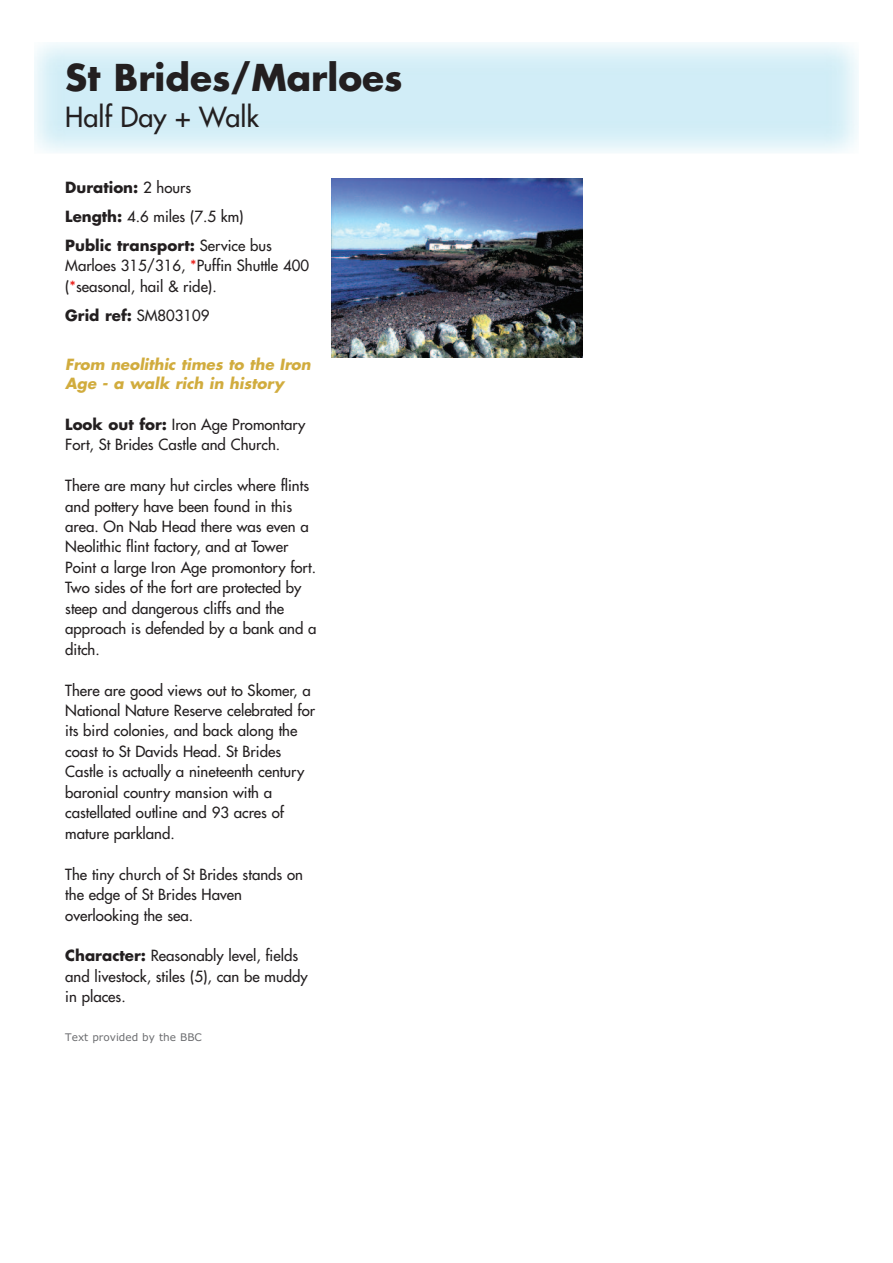
<style>
.page{position:relative;width:893px;height:1263px;background:#fff}
.page>*{position:absolute;margin:0;border:0;box-sizing:border-box;transform-origin:0 0}
.t1{font:700 36px "Futura";color:#231f20}
.t2{font:27px "Futura";color:#231f20}
.t3{font:15px/20.4px "Futura";color:#231f20}
.t4{font:700 15px/29px "Futura";color:#231f20}
.t5{font:italic 700 15px/19.5px "Futura";color:#d1ac3e}
.t6{font:10.5px "Verdana";color:#6c6d70}
.s1{font-weight:400}
.s2{color:#ea2924}
.s3{font-weight:700}
</style>
<div class="page">
<img style="left:332px;top:179px;width:251px;height:178px">
<h1 class="t1" style="left:65px;top:61px;width:339px">St Brides/Marloes</h1>
<h2 class="t2" style="left:65px;top:104px;width:195px">Half Day + Walk</h2>
<p class="t4" style="left:65px;top:174px;width:208px">Duration: <span class="s1">2 hours<br></span>Length: <span class="s1">4.6 miles (7.5 km)<br></span>Public transport: <span class="s1">Service bus</span></p>
<p class="t3" style="left:65px;top:257px;width:245px">Marloes 315/316, <span class="s2">*</span>Puffin Shuttle 400 (<span class="s2">*</span>seasonal, hail &amp; ride).</p>
<p class="t4" style="left:65px;top:302px;width:146px">Grid ref: <span class="s1">SM803109</span></p>
<p class="t5" style="left:65px;top:356px;width:247px">From neolithic times to the Iron<br>Age - a walk rich in history</p>
<p class="t3" style="left:65px;top:415px;width:242px"><span class="s3">Look out for:</span> Iron Age Promontary<br>Fort, St Brides Castle and Church.</p>
<p class="t3" style="left:65px;top:476px;width:253px">There are many hut circles where flints and pottery have been found in this area. On Nab Head there was even a<br>Neolithic flint factory, and at Tower<br>Point a large Iron Age promontory fort.<br>Two sides of the fort are protected by steep and dangerous cliffs and the approach is defended by a bank and a ditch.</p>
<p class="t3" style="left:65px;top:681px;width:251px">There are good views out to Skomer, a National Nature Reserve celebrated for its bird colonies, and back along the coast to St Davids Head. St Brides Castle is actually a nineteenth century baronial country mansion with a castellated outline and 93 acres of mature parkland.</p>
<p class="t3" style="left:65px;top:865px;width:239px">The tiny church of St Brides stands on the edge of St Brides Haven overlooking the sea.</p>
<p class="t3" style="left:65px;top:947px;width:244px"><span class="s3">Character:</span> Reasonably level, fields and livestock, stiles (5), can be muddy in places.</p>
<p class="t6" style="left:65px;top:1033px;width:138px">Text provided by the BBC</p>
</div>
